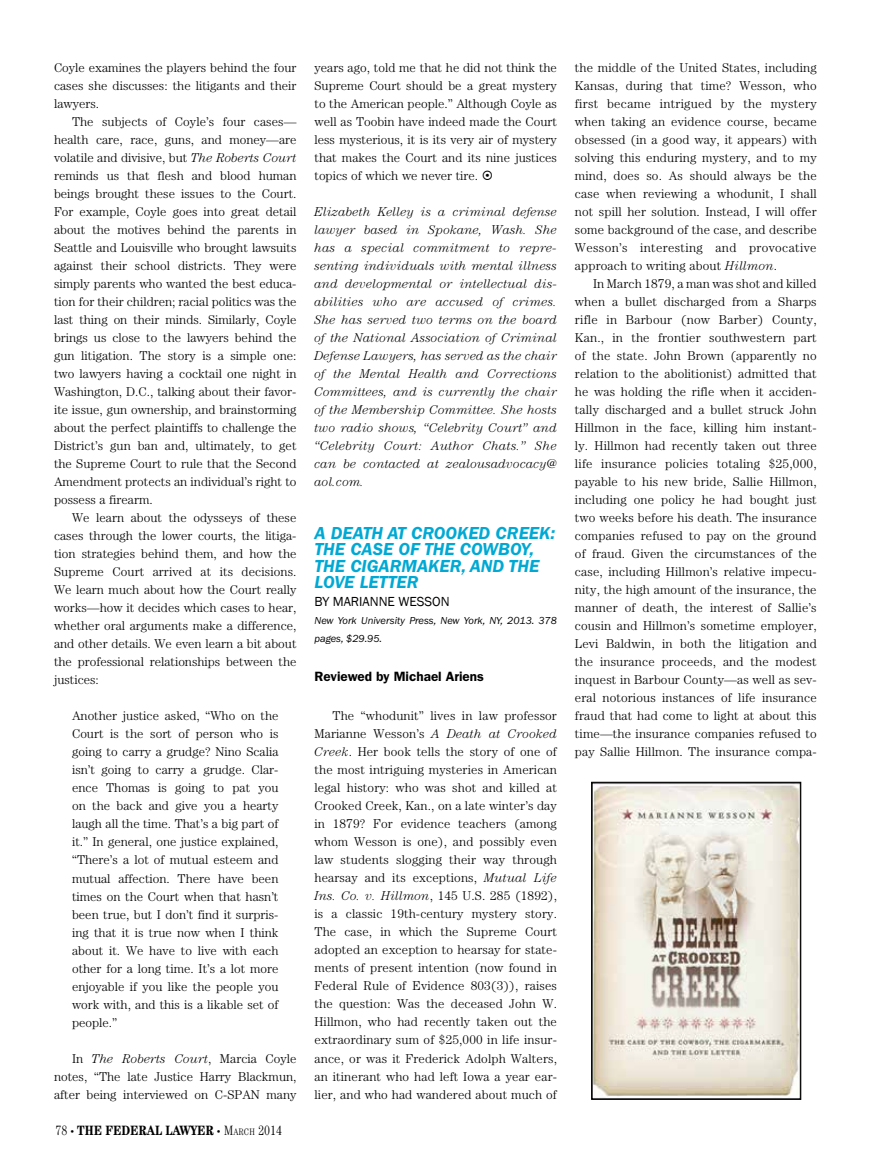
<style>
.page{position:relative;width:885px;height:1175px;background:#fff}
.page>*{position:absolute;margin:0;border:0;box-sizing:border-box;transform-origin:0 0}
.t1{font:italic 600 18px/16.5px "Franklin Gothic";color:#00a9d4}
.t2{font:700 condensed 13.5px "Century";color:#000}
.t3{font:600 13.5px "Franklin Gothic";color:#000}
.t4{font:13.5px "Franklin Gothic";color:#000}
.t5{font:300 12.75px/18px "Century";color:#000;text-align:justify}
.t6{font:italic 300 12.75px/18px "Century";letter-spacing:.01em;color:#000;text-align:justify}
.t7{font:italic 10.5px/18px "Franklin Gothic";color:#000}
.s1{font-style:italic}
.s2{font-weight:300}
.s3{font-weight:300;font-size:7.5px}
.s4{font-weight:300;font-size:9.45px}
</style>
<div class="page">
<svg style="left:593px;top:784px;width:205px;height:312px;background:#e1dace"></svg>
<div style="left:591px;top:782px;width:209px;height:317px;border:1px solid #000"></div>
<p class="t5" style="left:54px;top:58px;width:244px">Coyle examines the players behind the four cases she discusses: the litigants and their lawyers.</p>
<p class="t5" style="left:54px;top:112px;width:244px;text-indent:18px">The subjects of Coyle’s four cases— health care, race, guns, and money—are volatile and divisive, but <span class="s1">The Roberts Court </span>reminds us that flesh and blood human beings brought these issues to the Court.<br>For example, Coyle goes into great detail about the motives behind the parents in Seattle and Louisville who brought lawsuits against their school districts. They were simply parents who wanted the best educa&shy;tion for their children; racial politics was the last thing on their minds. Similarly, Coyle brings us close to the lawyers behind the gun litigation. The story is a simple one: two lawyers having a cocktail one night in Washington, D.C., talking about their favor&shy;ite issue, gun ownership, and brainstorming about the perfect plaintiffs to challenge the District’s gun ban and, ultimately, to get the Supreme Court to rule that the Second Amendment protects an individual’s right to possess a firearm.</p>
<p class="t5" style="left:54px;top:509px;width:244px;text-indent:18px">We learn about the odysseys of these cases through the lower courts, the litiga&shy;tion strategies behind them, and how the Supreme Court arrived at its decisions.<br>We learn much about how the Court really works—how it decides which cases to hear, whether oral arguments make a difference, and other details. We even learn a bit about the professional relationships between the justices:</p>
<p class="t5" style="left:72px;top:707px;width:208px">Another justice asked, “Who on the Court is the sort of person who is going to carry a grudge? Nino Scalia isn’t going to carry a grudge. Clar&shy;ence Thomas is going to pat you on the back and give you a hearty laugh all the time. That’s a big part of it.” In general, one justice explained, “There’s a lot of mutual esteem and mutual affection. There have been times on the Court when that hasn’t been true, but I don’t find it surpris&shy;ing that it is true now when I think about it. We have to live with each other for a long time. It’s a lot more enjoyable if you like the people you work with, and this is a likable set of people.”</p>
<p class="t5" style="left:54px;top:1049px;width:244px;text-indent:18px">In <span class="s1">The Roberts Court</span>, Marcia Coyle notes, “The late Justice Harry Blackmun, after being interviewed on C-SPAN many</p>
<p class="t2" style="left:56px;top:1122px;width:228px"><span class="s2">78</span> <span class="s3">•</span> THE FEDERAL LAWYER <span class="s3">•</span> <span class="s2">M</span><span class="s4">ARCH</span> <span class="s2">2014</span></p>
<p class="t5" style="left:314px;top:59px;width:244px">years ago, told me that he did not think the Supreme Court should be a great mystery to the American people.” Although Coyle as well as Toobin have indeed made the Court less mysterious, it is its very air of mystery that makes the Court and its nine justices topics of which we never tire.</p>
<p class="t6" style="left:314px;top:203px;width:244px">Elizabeth Kelley is a criminal defense lawyer based in Spokane, Wash. She has a special commitment to repre&shy;senting individuals with mental illness and developmental or intellectual dis&shy;abilities who are accused of crimes.<br>She has served two terms on the board of the National Association of Criminal Defense Lawyers, has served as the chair of the Mental Health and Corrections Committees, and is currently the chair of the Membership Committee. She hosts two radio shows, “Celebrity Court” and “Celebrity Court: Author Chats.” She can be contacted at zealousadvocacy@ aol.com.</p>
<h1 class="t1" style="left:314px;top:524px;width:242px">A DEATH AT CROOKED CREEK:<br>THE CASE OF THE COWBOY</h1>
<h1 class="t1" style="left:529px;top:541px;width:6px">,</h1>
<h1 class="t1" style="left:314px;top:557px;width:168px">THE CIGA RMA KER, AND</h1>
<h1 class="t1" style="left:508px;top:557px;width:32px">THE</h1>
<h1 class="t1" style="left:314px;top:574px;width:106px">LOVE LETTER</h1>
<p class="t4" style="left:314px;top:593px;width:37px">BY MARIA</p>
<p class="t4" style="left:369px;top:593px;width:81px">NNE WESSON</p>
<p class="t7" style="left:314px;top:612px;width:244px">New York University Press, New York, NY, 2013. 378 pages, $29.95.</p>
<p class="t3" style="left:314px;top:668px;width:171px">Reviewed by Michael Ariens</p>
<p class="t5" style="left:314px;top:706px;width:244px;text-indent:18px">The “whodunit” lives in law professor Marianne Wesson’s <span class="s1">A Death at Crooked Creek</span>. Her book tells the story of one of the most intriguing mysteries in American legal history: who was shot and killed at Crooked Creek, Kan., on a late winter’s day in 1879? For evidence teachers (among whom Wesson is one), and possibly even law students slogging their way through hearsay and its exceptions, <span class="s1">Mutual Life Ins. Co. v. Hillmon</span>, 145 U.S. 285 (1892), is a classic 19th-century mystery story.<br>The case, in which the Supreme Court adopted an exception to hearsay for state&shy;ments of present intention (now found in Federal Rule of Evidence 803(3)), raises the question: Was the deceased John W.<br>Hillmon, who had recently taken out the extraordinary sum of $25,000 in life insur&shy;ance, or was it Frederick Adolph Walters, an itinerant who had left Iowa a year ear&shy;lier, and who had wandered about much of</p>
<p class="t5" style="left:574px;top:59px;width:243px">the middle of the United States, including Kansas, during that time? Wesson, who first became intrigued by the mystery when taking an evidence course, became obsessed (in a good way, it appears) with solving this enduring mystery, and to my mind, does so. As should always be the case when reviewing a whodunit, I shall not spill her solution. Instead, I will offer some background of the case, and describe Wesson’s interesting and provocative approach to writing about <span class="s1">Hillmon</span>.</p>
<p class="t5" style="left:574px;top:275px;width:243px;text-indent:18px">In March 1879, a man was shot and killed when a bullet discharged from a Sharps rifle in Barbour (now Barber) County, Kan., in the frontier southwestern part of the state. John Brown (apparently no relation to the abolitionist) admitted that he was holding the rifle when it acciden&shy;tally discharged and a bullet struck John Hillmon in the face, killing him instant&shy;ly. Hillmon had recently taken out three life insurance policies totaling $25,000, payable to his new bride, Sallie Hillmon, including one policy he had bought just two weeks before his death. The insurance companies refused to pay on the ground of fraud. Given the circumstances of the case, including Hillmon’s relative impecu&shy;nity, the high amount of the insurance, the manner of death, the interest of Sallie’s cousin and Hillmon’s sometime employer, Levi Baldwin, in both the litigation and the insurance proceeds, and the modest inquest in Barbour County—as well as sev&shy;eral notorious instances of life insurance fraud that had come to light at about this time—the insurance companies refused to pay Sallie Hillmon. The insurance compa-</p>
</div>
